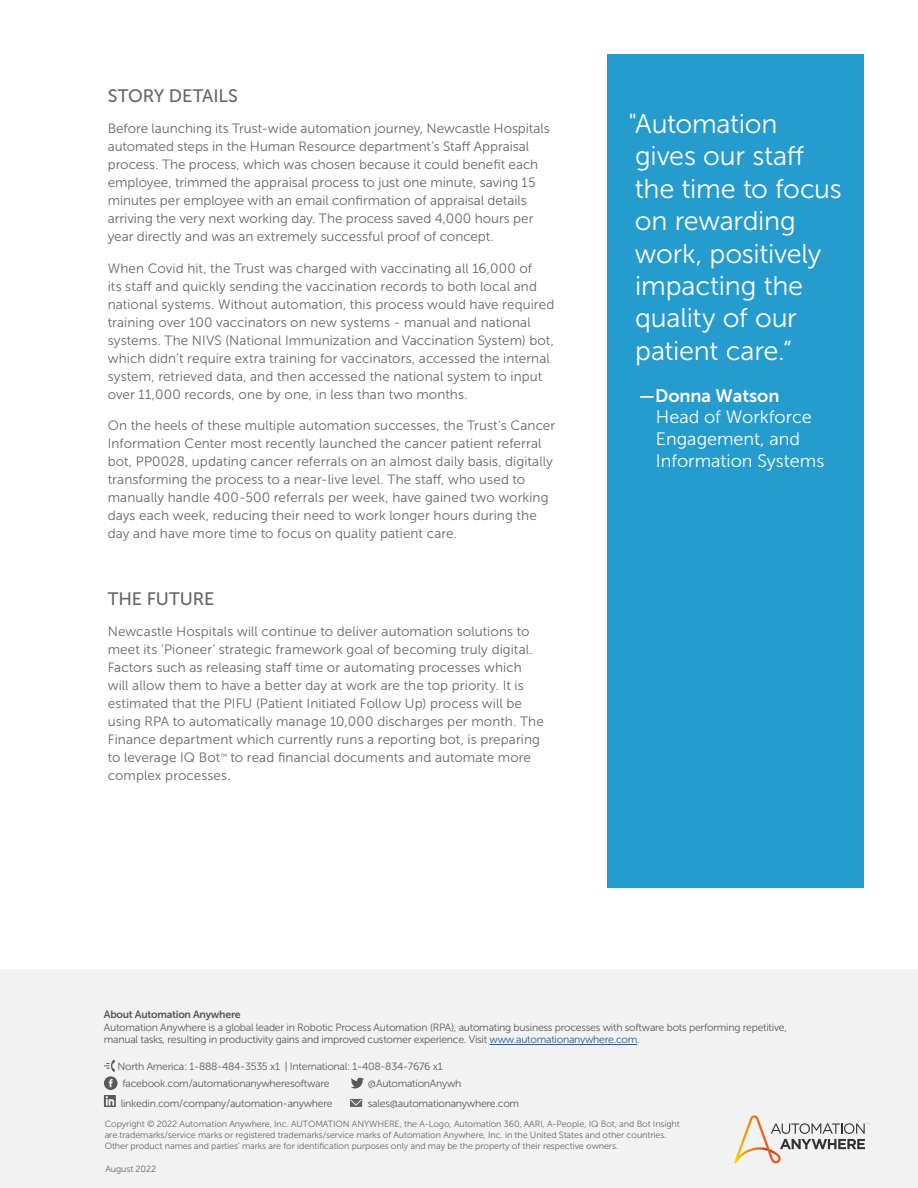
<style>
.page{position:relative;width:918px;height:1188px;background:#fff}
.page>*{position:absolute;margin:0;border:0;box-sizing:border-box;transform-origin:0 0}
.t1{font:27px/32.4px "Museo Sans 300";letter-spacing:-.01em;color:#fff}
.t2{font:18px/21.6px "Museo Sans 300";color:#fff}
.t3{font:18px "Museo Sans 500";letter-spacing:-.005em;color:#666}
.t4{font:18px "Museo Sans 700";color:#fff}
.t5{font:13.5px/18px "Museo Sans 300";letter-spacing:.005em;color:#666}
.t6{font:10.5px/12.6px "Museo Sans 300";letter-spacing:-.025em;color:#58595b}
.t7{font:10.5px "Museo Sans 700";letter-spacing:-.025em;color:#58595b}
.t8{font:9px/10.8px "Museo Sans 300";letter-spacing:-.01em;color:#686868}
.s1{color:#215e9e}
</style>
<div class="page">
<div style="left:0;top:970px;width:918px;height:218px;background:#f2f2f2"></div>
<svg style="left:734px;top:1115px;width:136px;height:48px"></svg>
<hr style="left:490px;top:1044px;width:147px;height:1px;background:#215e9e">
<svg style="left:104px;top:1060px;width:11px;height:12px"></svg>
<div style="left:104px;top:1076px;width:14px;height:14px;background:#58595b;border-radius:50%"></div>
<svg style="left:109px;top:1079px;width:4px;height:8px"></svg>
<svg style="left:351px;top:1078px;width:13px;height:10px"></svg>
<svg style="left:104px;top:1095px;width:12px;height:12px"></svg>
<svg style="left:350px;top:1099px;width:12px;height:8px"></svg>
<div style="left:608px;top:54px;width:256px;height:834px;background:#269bcd"></div>
<h2 class="t3" style="left:108px;top:86px;width:132px">STORY DETAILS</h2>
<p class="t5" style="left:108px;top:120px;width:444px">Before launching its Trust-wide automation journey, Newcastle Hospitals automated steps in the Human Resource department’s Staff Appraisal process. The process, which was chosen because it could benefit each employee, trimmed the appraisal process to just one minute, saving 15 minutes per employee with an email confirmation of appraisal details arriving the very next working day. The process saved 4,000 hours per year directly and was an extremely successful proof of concept.</p>
<p class="t5" style="left:108px;top:259px;width:448px">When Covid hit, the Trust was charged with vaccinating all 16,000 of<br>its staff and quickly sending the vaccination records to both local and national systems. Without automation, this process would have required training over 100 vaccinators on new systems - manual and national systems. The NIVS (National Immunization and Vaccination System) bot, which didn’t require extra training for vaccinators, accessed the internal system, retrieved data, and then accessed the national system to input over 11,000 records, one by one, in less than two months.</p>
<p class="t5" style="left:108px;top:417px;width:449px">On the heels of these multiple automation successes, the Trust’s Cancer Information Center most recently launched the cancer patient referral bot, PP0028, updating cancer referrals on an almost daily basis, digitally transforming the process to a near-live level. The staff, who used to manually handle 400-500 referrals per week, have gained two working days each week, reducing their need to work longer hours during the day and have more time to focus on quality patient care.</p>
<h2 class="t3" style="left:108px;top:589px;width:108px">THE FUTURE</h2>
<p class="t5" style="left:108px;top:623px;width:438px">Newcastle Hospitals will continue to deliver automation solutions to meet its ’Pioneer’ strategic framework goal of becoming truly digital.<br>Factors such as releasing staff time or automating processes which will allow them to have a better day at work are the top priority. It is estimated that the PIFU (Patient Initiated Follow Up) process will be using RPA to automatically manage 10,000 discharges per month. The Finance department which currently runs a reporting bot, is preparing to leverage IQ Bot<sup>™</sup> to read financial documents and automate more complex processes.</p>
<h1 class="t1" style="left:628px;top:108px;width:215px">"Automation gives our staff the time to focus on rewarding work, positively impacting the quality of our patient care.”</h1>
<h2 class="t4" style="left:639px;top:385px;width:142px">—Donna Watson</h2>
<h2 class="t2" style="left:656px;top:406px;width:170px">Head of Workforce<br>Engagement, and<br>Information Systems</h2>
<p class="t7" style="left:104px;top:1009px;width:138px">About Automation Anywhere</p>
<p class="t6" style="left:104px;top:1021px;width:685px">Automation Anywhere is a global leader in Robotic Process Automation (RPA), automating business processes with software bots performing repetitive, manual tasks, resulting in productivity gains and improved customer experience. Visit <span class="s1">www.automationanywhere.com</span>.</p>
<p class="t6" style="left:122px;top:1059px;width:322px;line-height:16.5px;text-indent:-5px">North America: 1-888-484-3535 x1 | International: 1-408-834-7676 x1 facebook.com/automationanywheresoftware</p>
<p class="t6" style="left:368px;top:1077px;width:95px">@AutomationAnywh</p>
<p class="t6" style="left:121px;top:1097px;width:213px">linkedin.com/company/automation-anywhere</p>
<p class="t6" style="left:368px;top:1097px;width:153px">sales@automationanywhere.com</p>
<p class="t8" style="left:105px;top:1119px;width:577px">Copyright © 2022 Automation Anywhere, Inc. AUTOMATION ANYWHERE, the A-Logo, Automation 360, AARI, A-People, IQ Bot, and Bot Insight are trademarks/service marks or registered trademarks/service marks of Automation Anywhere, Inc. in the United States and other countries.<br>Other product names and parties’ marks are for identification purposes only and may be the property of their respective owners.</p>
<p class="t8" style="left:105px;top:1163px;width:52px">August 2022</p>
</div>
